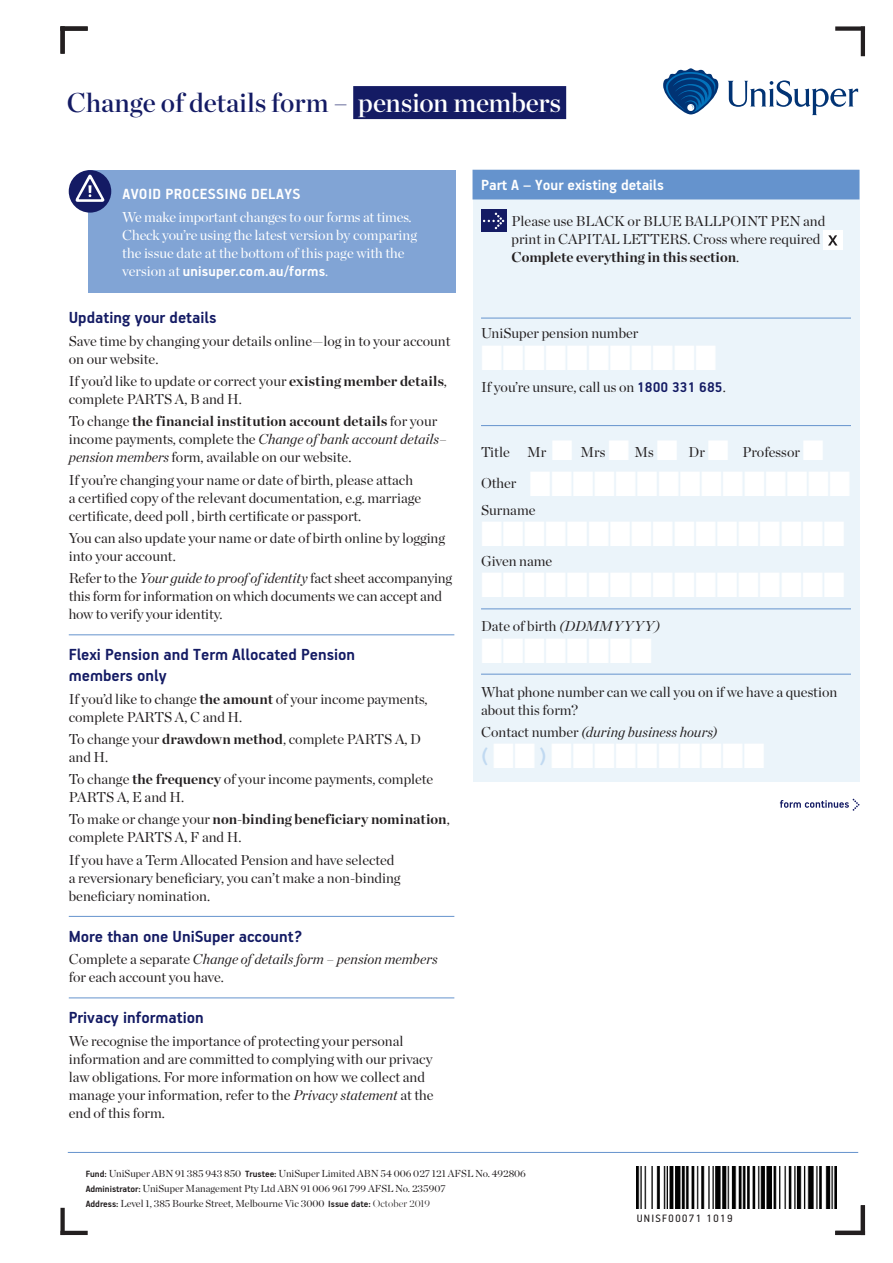
<style>
.page{position:relative;width:893px;height:1263px;background:#fff}
.page>*{position:absolute;margin:0;border:0;box-sizing:border-box;transform-origin:0 0}
.t1{font:27px "Chronicle Display Semi";color:#141b64}
.t2{font:700 18px/21px "PF Handbook Pro";color:#141b64}
.t3{font:700 16.5px "PF Handbook Pro";color:#fff}
.t4{font:700 16.5px "PF Handbook Pro";letter-spacing:.02em;color:#fff}
.t5{font:700 15.75px "PF Handbook Pro";letter-spacing:.01em;color:#fff}
.t6{font:14.25px/18px "Chronicle Display";color:#231f20}
.t7{font:14.25px/18px "Chronicle Display";letter-spacing:-.005em;color:#fff}
.t8{font:italic 14.25px "Chronicle Display";color:#231f20}
.t9{font:12px "PF Handbook Pro";letter-spacing:.1em;color:#231f20}
.t10{font:10.2px/15px "Chronicle Display";color:#231f20}
.s1{color:#fff}
.s2{font-family:"Chronicle Display";font-weight:400;font-size:14.25px}
.s3{font-weight:700}
.s4{font-style:italic}
.s5{font-family:"PF Handbook Pro";font-weight:700;font-size:15.75px;color:#141b64}
.s6{font-style:normal}
.s7{font-family:"PF Handbook Pro";font-weight:700}
.s8{font-weight:200}
</style>
<div class="page">
<div style="left:353px;top:86px;width:213px;height:33px;background:#141b64"></div>
<svg style="left:663px;top:68px;width:55px;height:46px"></svg>
<svg style="left:728px;top:80px;width:130px;height:35px"></svg>
<hr style="left:68px;top:1152px;width:790px;height:1px;background:#6593cd">
<div style="left:60px;top:26px;width:28px;height:5px;background:#231f20"></div>
<div style="left:60px;top:26px;width:5px;height:28px;background:#231f20"></div>
<hr style="left:835px;top:1231px;width:30px;height:4px;background:#231f20">
<hr style="left:861px;top:1205px;width:4px;height:30px;background:#231f20">
<hr style="left:60px;top:1231px;width:28px;height:4px;background:#231f20">
<div style="left:60px;top:1208px;width:5px;height:27px;background:#231f20"></div>
<div style="left:835px;top:26px;width:30px;height:5px;background:#231f20"></div>
<hr style="left:861px;top:26px;width:4px;height:30px;background:#231f20">
<img style="left:637px;top:1166px;width:200px;height:42px">
<hr style="left:69px;top:635px;width:385px;height:1px;background:#6593cd">
<hr style="left:69px;top:916px;width:385px;height:1px;background:#6593cd">
<hr style="left:69px;top:998px;width:385px;height:1px;background:#6593cd">
<div style="left:472px;top:170px;width:387px;height:612px;background:#ebf4fa"></div>
<div style="left:472px;top:170px;width:387px;height:29px;background:#6593cd"></div>
<hr style="left:481px;top:318px;width:370px;height:1px;background:#6593cd">
<hr style="left:481px;top:425px;width:370px;height:1px;background:#6593cd">
<hr style="left:481px;top:609px;width:370px;height:1px;background:#6593cd">
<hr style="left:481px;top:674px;width:370px;height:1px;background:#6593cd">
<div style="left:481px;top:210px;width:25px;height:22px;background:#141b64"></div>
<svg style="left:483px;top:213px;width:21px;height:16px"></svg>
<div style="left:823px;top:231px;width:19px;height:19px;background:#fff"></div>
<svg style="left:828px;top:235px;width:9px;height:10px"></svg>
<svg style="left:780px;top:799px;width:79px;height:12px"></svg>
<div style="left:88px;top:170px;width:368px;height:123px;background:#81a4d5"></div>
<div style="left:69px;top:170px;width:42px;height:43px;background:#141b64;border-radius:50%"></div>
<svg style="left:74px;top:173px;width:32px;height:29px"></svg>
<h1 class="t1" style="left:67px;top:81px;width:496px">Change of details form – <span class="s1">pension members</span></h1>
<p class="t4" style="left:122px;top:184px;width:179px">AVOID PROCESSING DELAYS</p>
<p class="t7" style="left:122px;top:207px;width:296px">We make important changes to our forms at times.<br>Check you’re using the latest version by comparing the issue date at the bottom of this page with the</p>
<p class="t5" style="left:122px;top:261px;width:208px"><span class="s2">version at</span> unisuper.com.au/forms<span class="s2">.</span></p>
<p class="t2" style="left:69px;top:307px;width:149px">Updating your details</p>
<p class="t6" style="left:69px;top:331px;width:383px">Save time by changing your details online—log in to your account on our website.</p>
<p class="t6" style="left:69px;top:371px;width:380px">If you’d like to update or correct your <span class="s3">existing member details</span>, complete PARTS A, B and H.</p>
<p class="t6" style="left:69px;top:411px;width:379px">To change <span class="s3">the financial institution account details</span> for your income payments, complete the <span class="s4">Change of bank account details– pension members</span> form, available on our website.</p>
<p class="t6" style="left:69px;top:469px;width:354px">If you’re changing your name or date of birth, please attach a certified copy of the relevant documentation, e.g. marriage certificate, deed poll , birth certificate or passport.</p>
<p class="t6" style="left:69px;top:528px;width:378px">You can also update your name or date of birth online by logging into your account.</p>
<p class="t6" style="left:69px;top:568px;width:385px">Refer to the <span class="s4">Your guide to proof of identity</span> fact sheet accompanying this form for information on which documents we can accept and how to verify your identity.</p>
<p class="t2" style="left:69px;top:644px;width:288px">Flexi Pension and Term Allocated Pension members only</p>
<p class="t6" style="left:69px;top:688px;width:360px">If you’d like to change <span class="s3">the amount</span> of your income payments, complete PARTS A, C and H.</p>
<p class="t6" style="left:69px;top:729px;width:354px">To change your <span class="s3">drawdown method</span>, complete PARTS A, D and H.</p>
<p class="t6" style="left:69px;top:769px;width:366px">To change <span class="s3">the frequency</span> of your income payments, complete<br>PARTS A, E and H.</p>
<p class="t6" style="left:69px;top:809px;width:383px">To make or change your <span class="s3">non-binding beneficiary nomination</span>, complete PARTS A, F and H.</p>
<p class="t6" style="left:69px;top:849px;width:333px">If you have a Term Allocated Pension and have selected a reversionary beneficiary, you can’t make a non-binding beneficiary nomination.</p>
<p class="t2" style="left:69px;top:925px;width:235px">More than one UniSuper account?</p>
<p class="t6" style="left:69px;top:949px;width:370px">Complete a separate <span class="s4">Change of details form – pension members </span>for each account you have.</p>
<p class="t2" style="left:69px;top:1007px;width:137px">Privacy information</p>
<p class="t6" style="left:69px;top:1030px;width:366px">We recognise the importance of protecting your personal information and are committed to complying with our privacy law obligations. For more information on how we collect and manage your information, refer to the <span class="s4">Privacy statement</span> at the end of this form.</p>
<p class="t3" style="left:481px;top:175px;width:184px">Part A – Your existing details</p>
<p class="t6" style="left:511px;top:211px;width:315px">Please use BLACK or BLUE BALLPOINT PEN and print in CAPITAL LETTERS. Cross where required<br><span class="s3">Complete everything in this section</span>.</p>
<p class="t6" style="left:481px;top:323px;width:159px">UniSuper pension number</p>
<p class="t6" style="left:481px;top:377px;width:246px">If you’re unsure, call us on <span class="s5">1800 331 685</span>.</p>
<p class="t6" style="left:481px;top:435px;width:344px;line-height:31.2px">Title Mr <span class="s1">■</span> Mrs <span class="s1">■</span> Ms <span class="s1">■</span> Dr <span class="s1">■</span> Professor <span class="s1">■<br></span>Other</p>
<p class="t6" style="left:481px;top:500px;width:56px">Surname</p>
<p class="t6" style="left:481px;top:551px;width:73px">Given name</p>
<p class="t6" style="left:481px;top:616px;width:181px">Date of birth <span class="s4">(DDMMYYYY)</span></p>
<p class="t6" style="left:481px;top:681px;width:358px">What phone number can we call you on if we have a question about this form?</p>
<p class="t8" style="left:481px;top:721px;width:238px"><span class="s6">Contact number</span> (during business hours)</p>
<p class="t10" style="left:86px;top:1165px;width:442px"><span class="s7">Fund:</span> UniSuper ABN 91 385 943 850 <span class="s7">Trustee:</span> UniSuper Limited ABN 54 006 027 121 AFSL No. 492806<br><span class="s7">Administrator:</span> UniSuper Management Pty Ltd ABN 91 006 961 799 AFSL No. 235907<br><span class="s7">Address:</span> Level 1, 385 Bourke Street, Melbourne Vic 3000 <span class="s7">Issue date:</span> <span class="s8">October 2019</span></p>
<p class="t9" style="left:637px;top:1210px;width:97px">UNISF00071 1019</p>
</div>
